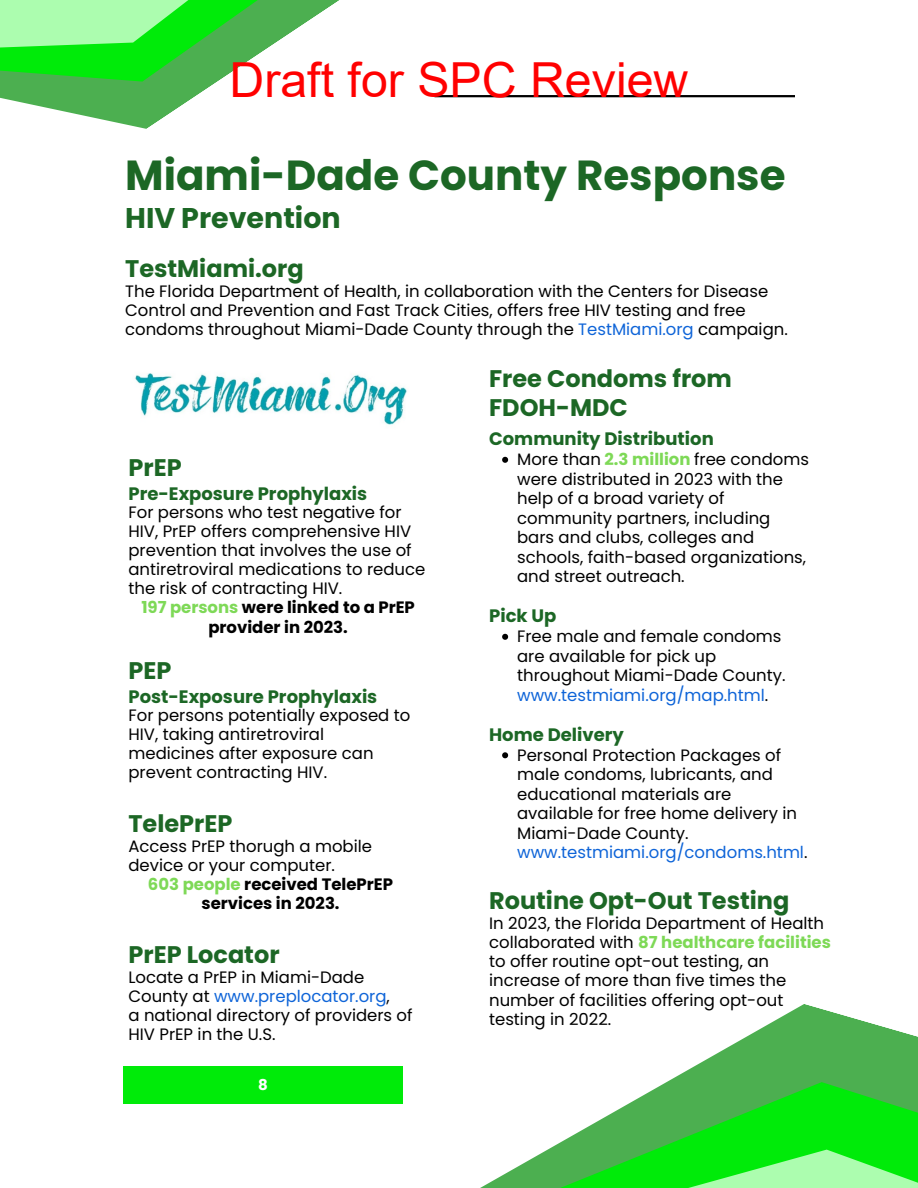
<style>
.page{position:relative;width:918px;height:1188px;background:#fff}
.page>*{position:absolute;margin:0;border:0;box-sizing:border-box;transform-origin:0 0}
.t1{font:48.3px "Arial";color:#f00}
.t2{font:700 42px "Poppins";color:#1c6725}
.t3{font:700 28.5px "Poppins";color:#1c6725}
.t4{font:700 24px/28.5px "Poppins";color:#1c6725}
.t5{font:700 18px "Poppins";color:#1c6725}
.t6{font:16.5px/19.2px "Poppins";color:#000}
.t7{font:700 16.5px/19.2px "Poppins";color:#000;text-align:center}
.t8{font:700 15px "Poppins";color:#fff}
.s1{color:#0e64d8}
.s2{color:#7ed957}
.s3{font-weight:700;color:#7ed957}
</style>
<div class="page">
<svg style="left:0;top:0;width:494px;height:129px"></svg>
<hr style="left:435px;top:95px;width:360px;height:2px;background:#000">
<div style="left:123px;top:1066px;width:280px;height:38px;background:#00eb09"></div>
<img style="left:135px;top:373px;width:272px;height:52px">
<svg style="left:480px;top:1016px;width:438px;height:172px"></svg>
<svg style="left:502px;top:457px;width:6px;height:6px"></svg>
<svg style="left:502px;top:634px;width:6px;height:6px"></svg>
<svg style="left:502px;top:752px;width:6px;height:6px"></svg>
<h1 class="t1" style="left:230px;top:47px;width:460px">Draft for SPC Review</h1>
<p class="t2" style="left:125px;top:146px;width:662px">Miami-Dade County Response</p>
<p class="t3" style="left:125px;top:198px;width:217px">HIV Prevention</p>
<p class="t4" style="left:125px;top:254px;width:180px">TestMiami.org</p>
<p class="t6" style="left:125px;top:282px;width:664px">The Florida Department of Health, in collaboration with the Centers for Disease<br>Control and Prevention and Fast Track Cities, offers free HIV testing and free condoms throughout Miami-Dade County through the <span class="s1">TestMiami.org</span> campaign.</p>
<p class="t4" style="left:128px;top:454px;width:55px">PrEP</p>
<p class="t5" style="left:128px;top:481px;width:240px">Pre-Exposure Prophylaxis</p>
<p class="t6" style="left:128px;top:502px;width:298px">For persons who test negative for HIV, PrEP offers comprehensive HIV prevention that involves the use of antiretroviral medications to reduce the risk of contracting HIV.</p>
<p class="t7" style="left:141px;top:598px;width:275px"><span class="s2">197 persons</span> were linked to a PrEP provider in 2023.</p>
<p class="t4" style="left:128px;top:656px;width:44px">PEP</p>
<p class="t5" style="left:128px;top:684px;width:250px">Post-Exposure Prophylaxis</p>
<p class="t6" style="left:128px;top:705px;width:283px">For persons potentially exposed to<br>HIV, taking antiretroviral medicines after exposure can prevent contracting HIV.</p>
<p class="t4" style="left:128px;top:809px;width:106px">TelePrEP</p>
<p class="t6" style="left:128px;top:836px;width:245px">Access PrEP thorugh a mobile device or your computer.</p>
<p class="t7" style="left:148px;top:875px;width:247px"><span class="s2">603 people</span> received TelePrEP services in 2023.</p>
<p class="t4" style="left:128px;top:940px;width:153px">PrEP Locator</p>
<p class="t6" style="left:128px;top:968px;width:263px">Locate a PrEP in Miami-Dade<br>County at <span class="s1">www.preplocator.org</span>,</p>
<p class="t6" style="left:128px;top:1006px;width:286px">a national directory of providers of<br>HIV PrEP in the U.S.</p>
<h1 class="t8" style="left:258px;top:1074px;width:11px">8</h1>
<h3 class="t4" style="left:489px;top:365px;width:244px">Free Condoms from<br>FDOH-MDC</h3>
<p class="t5" style="left:489px;top:426px;width:226px">Community Distribution</p>
<h3 class="t6" style="left:517px;top:450px;width:293px">More than <span class="s3">2.3 million</span> free condoms were distributed in 2023 with the help of a broad variety of community partners, including bars and clubs, colleges and schools, faith-based organizations, and street outreach.</h3>
<p class="t5" style="left:489px;top:603px;width:69px">Pick Up</p>
<h3 class="t6" style="left:517px;top:627px;width:270px">Free male and female condoms are available for pick up throughout Miami-Dade County. <span class="s1">www.testmiami.org/map.html</span>.</h3>
<p class="t5" style="left:489px;top:722px;width:136px">Home Delivery</p>
<p class="t6" style="left:517px;top:745px;width:292px">Personal Protection Packages of male condoms, lubricants, and educational materials are available for free home delivery in<br>Miami-Dade County. <span class="s1">www.testmiami.org/condoms.html</span>.</p>
<p class="t4" style="left:489px;top:886px;width:302px">Routine Opt-Out Testing</p>
<h2 class="t6" style="left:489px;top:914px;width:343px">In 2023, the Florida Department of Health collaborated with <span class="s3">87 healthcare facilities </span>to offer routine opt-out testing, an increase of more than five times the number of facilities offering opt-out testing in 2022.</h2>
</div>
